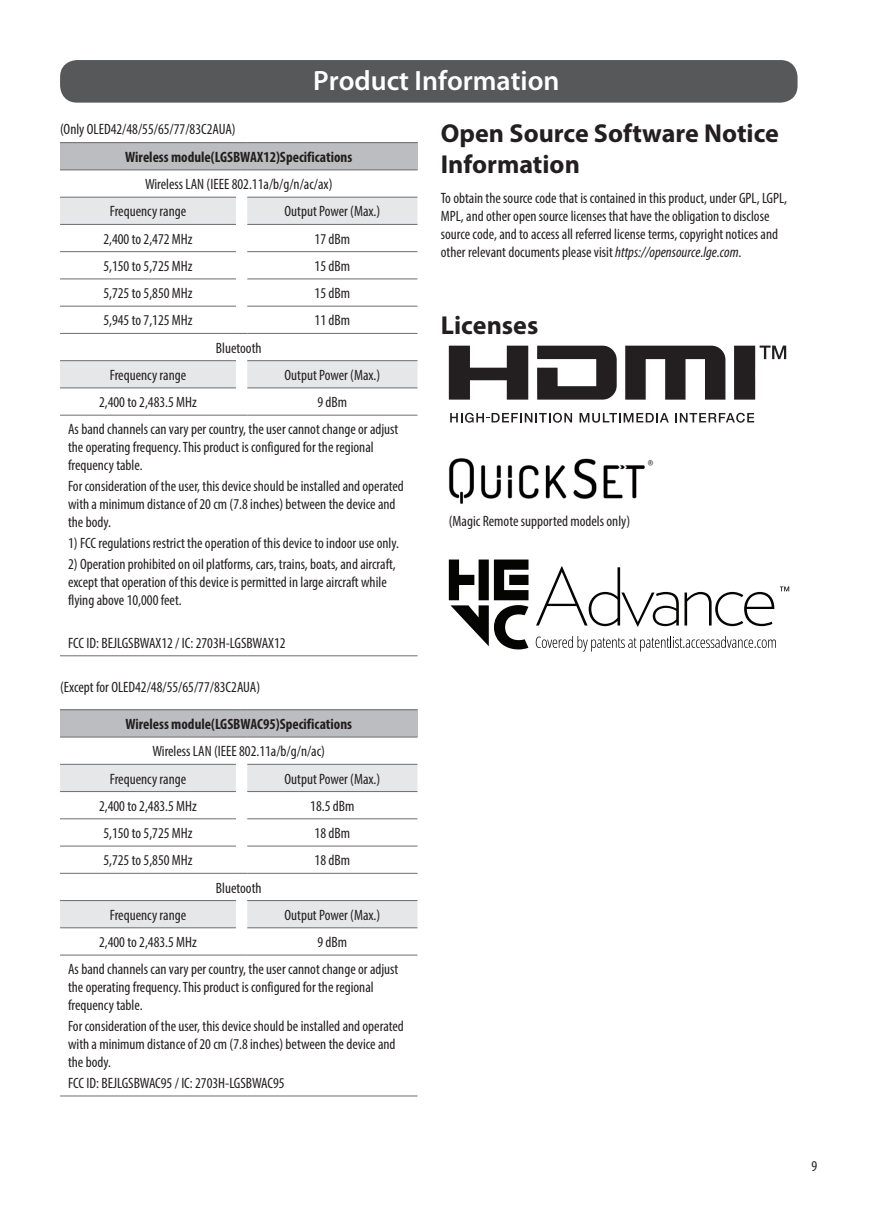
<style>
.page{position:relative;width:869px;height:1220px;background:#fff}
.page>*{position:absolute;margin:0;border:0;box-sizing:border-box;transform-origin:0 0}
.t1{font:600 28px "Myriad Pro";color:#fff}
.t2{font:700 26px/31.2px "Myriad Pro";color:#231f20}
.Body{font:condensed 15px/18px "Myriad Pro";color:#231f20}
.Body_Center{font:condensed 15px "Myriad Pro";color:#231f20}
.Body_Bold_Center{font:700 condensed 15px "Myriad Pro";color:#231f20}
.s1{font-style:italic}
</style>
<div class="page">
<div style="left:60px;top:60px;width:737px;height:43px;background:#57585a;border-radius:17px"></div>
<svg style="left:449px;top:346px;width:79px;height:54px"></svg>
<svg style="left:537px;top:346px;width:79px;height:54px"></svg>
<svg style="left:625px;top:346px;width:100px;height:54px"></svg>
<svg style="left:734px;top:346px;width:52px;height:54px"></svg>
<svg style="left:579px;top:413px;width:89px;height:10px"></svg>
<svg style="left:675px;top:413px;width:79px;height:10px"></svg>
<svg style="left:450px;top:413px;width:122px;height:10px"></svg>
<img style="left:449px;top:458px;width:204px;height:46px">
<svg style="left:449px;top:560px;width:79px;height:89px"></svg>
<svg style="left:536px;top:566px;width:253px;height:60px"></svg>
<svg style="left:535px;top:636px;width:240px;height:16px"></svg>
<div style="left:60px;top:143px;width:357px;height:27px;background:#bcbdc0"></div>
<svg style="left:60px;top:198px;width:357px;height:189px"></svg>
<hr style="left:60px;top:142px;width:176px;height:1px;background:#6c6d70">
<hr style="left:247px;top:142px;width:170px;height:1px;background:#6c6d70">
<hr style="left:247px;top:224px;width:170px;height:1px;background:#6c6d70">
<hr style="left:247px;top:251px;width:170px;height:1px;background:#6c6d70">
<hr style="left:247px;top:278px;width:170px;height:1px;background:#6c6d70">
<hr style="left:247px;top:306px;width:170px;height:1px;background:#6c6d70">
<hr style="left:60px;top:224px;width:176px;height:1px;background:#6c6d70">
<hr style="left:60px;top:251px;width:176px;height:1px;background:#6c6d70">
<hr style="left:60px;top:278px;width:176px;height:1px;background:#6c6d70">
<hr style="left:60px;top:306px;width:176px;height:1px;background:#6c6d70">
<hr style="left:60px;top:169px;width:176px;height:1px;background:#6c6d70">
<hr style="left:247px;top:169px;width:170px;height:1px;background:#6c6d70">
<hr style="left:60px;top:197px;width:176px;height:1px;background:#6c6d70">
<hr style="left:247px;top:197px;width:170px;height:1px;background:#6c6d70">
<hr style="left:60px;top:387px;width:176px;height:1px;background:#6c6d70">
<hr style="left:247px;top:387px;width:170px;height:1px;background:#6c6d70">
<hr style="left:60px;top:333px;width:176px;height:1px;background:#6c6d70">
<hr style="left:247px;top:333px;width:170px;height:1px;background:#6c6d70">
<hr style="left:60px;top:360px;width:176px;height:1px;background:#6c6d70">
<hr style="left:247px;top:360px;width:170px;height:1px;background:#6c6d70">
<hr style="left:60px;top:415px;width:176px;height:1px;background:#6c6d70">
<hr style="left:247px;top:415px;width:170px;height:1px;background:#6c6d70">
<hr style="left:60px;top:655px;width:176px;height:1px;background:#6c6d70">
<hr style="left:247px;top:655px;width:170px;height:1px;background:#6c6d70">
<div style="left:60px;top:710px;width:357px;height:27px;background:#bcbdc0"></div>
<svg style="left:60px;top:765px;width:357px;height:162px"></svg>
<hr style="left:60px;top:709px;width:176px;height:1px;background:#6c6d70">
<hr style="left:247px;top:709px;width:170px;height:1px;background:#6c6d70">
<hr style="left:247px;top:791px;width:170px;height:1px;background:#6c6d70">
<hr style="left:247px;top:818px;width:170px;height:1px;background:#6c6d70">
<hr style="left:247px;top:846px;width:170px;height:1px;background:#6c6d70">
<hr style="left:60px;top:791px;width:176px;height:1px;background:#6c6d70">
<hr style="left:60px;top:818px;width:176px;height:1px;background:#6c6d70">
<hr style="left:60px;top:846px;width:176px;height:1px;background:#6c6d70">
<hr style="left:60px;top:737px;width:176px;height:1px;background:#6c6d70">
<hr style="left:247px;top:737px;width:170px;height:1px;background:#6c6d70">
<hr style="left:60px;top:764px;width:176px;height:1px;background:#6c6d70">
<hr style="left:247px;top:764px;width:170px;height:1px;background:#6c6d70">
<hr style="left:60px;top:927px;width:176px;height:1px;background:#6c6d70">
<hr style="left:247px;top:927px;width:170px;height:1px;background:#6c6d70">
<hr style="left:60px;top:873px;width:176px;height:1px;background:#6c6d70">
<hr style="left:247px;top:873px;width:170px;height:1px;background:#6c6d70">
<hr style="left:60px;top:900px;width:176px;height:1px;background:#6c6d70">
<hr style="left:247px;top:900px;width:170px;height:1px;background:#6c6d70">
<hr style="left:60px;top:955px;width:176px;height:1px;background:#6c6d70">
<hr style="left:247px;top:955px;width:170px;height:1px;background:#6c6d70">
<hr style="left:60px;top:1095px;width:176px;height:1px;background:#6c6d70">
<hr style="left:247px;top:1095px;width:170px;height:1px;background:#6c6d70">
<p class="t1" style="left:313px;top:65px;width:248px">Product Information</p>
<p class="t2" style="left:441px;top:117px;width:339px">Open Source Software Notice<br>Information</p>
<p class="Body" style="left:441px;top:189px;width:348px">To obtain the source code that is contained in this product, under GPL, LGPL, MPL, and other open source licenses that have the obligation to disclose source code, and to access all referred license terms, copyright notices and other relevant documents please visit <span class="s1">https://opensource.lge.com</span>.</p>
<p class="Body" style="left:60px;top:120px;width:177px">(Only OLED42/48/55/65/77/83C2AUA)</p>
<p class="Body_Bold_Center" style="left:125px;top:148px;width:228px">Wireless module(LGSBWAX12)Specifications</p>
<p class="Body_Center" style="left:145px;top:175px;width:189px">Wireless LAN (IEEE 802.11a/b/g/n/ac/ax)</p>
<p class="Body_Center" style="left:110px;top:202px;width:78px">Frequency range</p>
<p class="Body_Center" style="left:284px;top:202px;width:97px">Output Power (Max.)</p>
<p class="Body_Center" style="left:103px;top:230px;width:91px">2,400 to 2,472 MHz</p>
<p class="Body_Center" style="left:314px;top:230px;width:37px">17 dBm</p>
<p class="Body_Center" style="left:103px;top:257px;width:91px">5,150 to 5,725 MHz</p>
<p class="Body_Center" style="left:314px;top:257px;width:37px">15 dBm</p>
<p class="Body_Center" style="left:103px;top:284px;width:91px">5,725 to 5,850 MHz</p>
<p class="Body_Center" style="left:314px;top:284px;width:37px">15 dBm</p>
<p class="Body_Center" style="left:103px;top:311px;width:91px">5,945 to 7,125 MHz</p>
<p class="Body_Center" style="left:314px;top:311px;width:37px">11 dBm</p>
<p class="Body_Center" style="left:216px;top:339px;width:47px">Bluetooth</p>
<p class="Body_Center" style="left:110px;top:366px;width:78px">Frequency range</p>
<p class="Body_Center" style="left:284px;top:366px;width:97px">Output Power (Max.)</p>
<p class="Body_Center" style="left:99px;top:393px;width:99px">2,400 to 2,483.5 MHz</p>
<p class="Body_Center" style="left:317px;top:393px;width:31px">9 dBm</p>
<p class="Body" style="left:68px;top:420px;width:332px">As band channels can vary per country, the user cannot change or adjust the operating frequency. This product is configured for the regional frequency table.</p>
<p class="Body" style="left:68px;top:477px;width:337px">For consideration of the user, this device should be installed and operated with a minimum distance of 20 cm (7.8 inches) between the device and the body.</p>
<p class="Body" style="left:68px;top:534px;width:332px">1) FCC regulations restrict the operation of this device to indoor use only.</p>
<p class="Body" style="left:68px;top:555px;width:329px">2) Operation prohibited on oil platforms, cars, trains, boats, and aircraft, except that operation of this device is permitted in large aircraft while flying above 10,000 feet.</p>
<p class="Body" style="left:68px;top:634px;width:219px">FCC ID: BEJLGSBWAX12 / IC: 2703H-LGSBWAX12</p>
<p class="Body" style="left:60px;top:678px;width:201px">(Except for OLED42/48/55/65/77/83C2AUA)</p>
<p class="Body_Bold_Center" style="left:125px;top:715px;width:228px">Wireless module(LGSBWAC95)Specifications</p>
<p class="Body_Center" style="left:152px;top:742px;width:174px">Wireless LAN (IEEE 802.11a/b/g/n/ac)</p>
<p class="Body_Center" style="left:110px;top:770px;width:78px">Frequency range</p>
<p class="Body_Center" style="left:284px;top:770px;width:97px">Output Power (Max.)</p>
<p class="Body_Center" style="left:99px;top:797px;width:99px">2,400 to 2,483.5 MHz</p>
<p class="Body_Center" style="left:310px;top:797px;width:46px">18.5 dBm</p>
<p class="Body_Center" style="left:103px;top:824px;width:91px">5,150 to 5,725 MHz</p>
<p class="Body_Center" style="left:314px;top:824px;width:37px">18 dBm</p>
<p class="Body_Center" style="left:103px;top:851px;width:91px">5,725 to 5,850 MHz</p>
<p class="Body_Center" style="left:314px;top:851px;width:37px">18 dBm</p>
<p class="Body_Center" style="left:216px;top:879px;width:47px">Bluetooth</p>
<p class="Body_Center" style="left:110px;top:906px;width:78px">Frequency range</p>
<p class="Body_Center" style="left:284px;top:906px;width:97px">Output Power (Max.)</p>
<p class="Body_Center" style="left:99px;top:933px;width:99px">2,400 to 2,483.5 MHz</p>
<p class="Body_Center" style="left:317px;top:933px;width:31px">9 dBm</p>
<p class="Body" style="left:68px;top:960px;width:332px">As band channels can vary per country, the user cannot change or adjust the operating frequency. This product is configured for the regional frequency table.</p>
<p class="Body" style="left:68px;top:1017px;width:337px">For consideration of the user, this device should be installed and operated with a minimum distance of 20 cm (7.8 inches) between the device and the body.</p>
<p class="Body" style="left:68px;top:1074px;width:218px">FCC ID: BEJLGSBWAC95 / IC: 2703H-LGSBWAC95</p>
<p class="t2" style="left:441px;top:309px;width:99px">Licenses</p>
<p class="Body" style="left:449px;top:511px;width:183px">(Magic Remote supported models only)</p>
<p class="Body" style="left:811px;top:1157px;width:7px">9</p>
</div>
